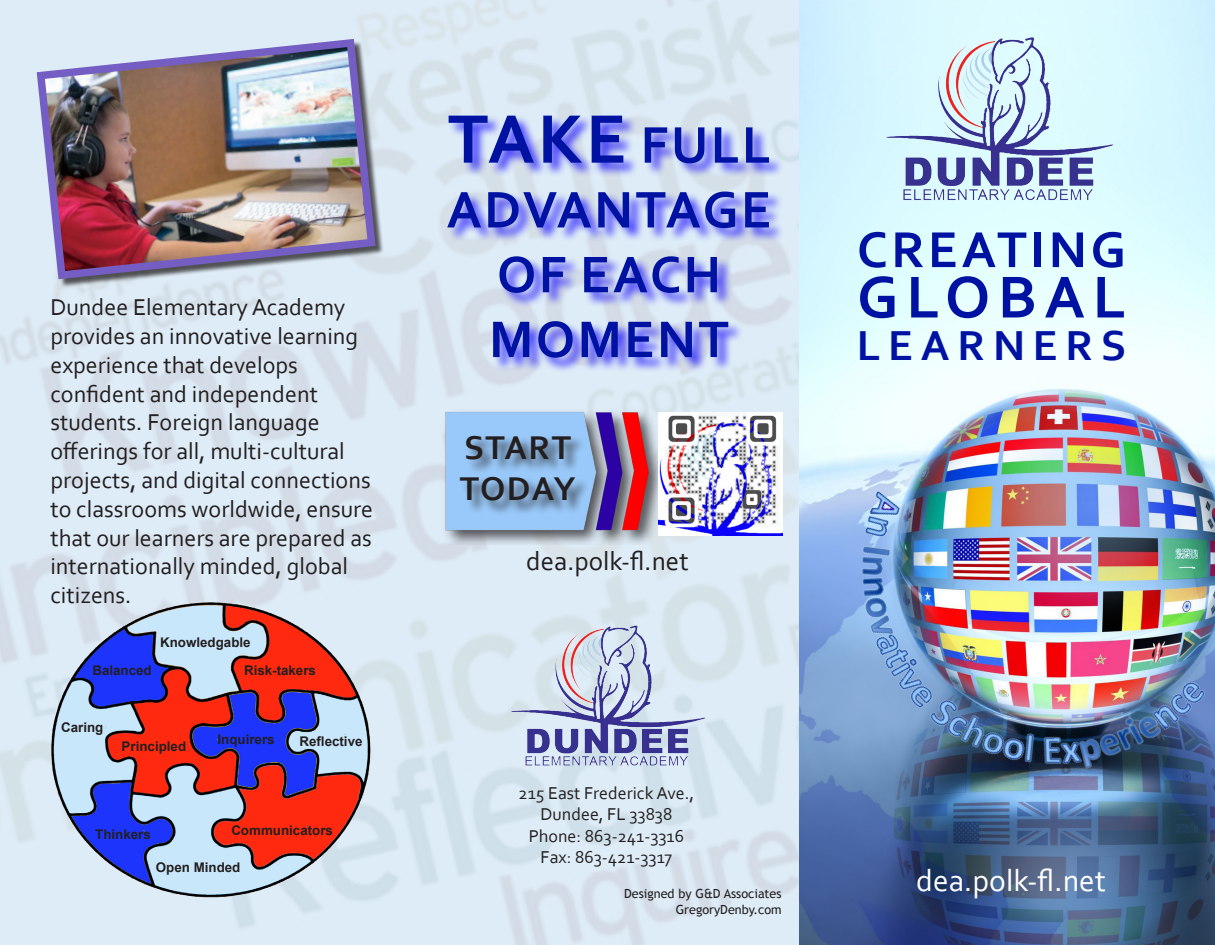
<style>
.page{position:relative;width:1215px;height:945px;background:#fff}
.page>*{position:absolute;margin:0;border:0;box-sizing:border-box;transform-origin:0 0}
.t1{font:700 72px "Corbel";color:#0012a2}
.t2{font:700 61.95px "Corbel";letter-spacing:.125em;color:#0012a2}
.t3{font:700 54px "Corbel";letter-spacing:.04em;color:#0012a2}
.t4{font:700 52.95px "Corbel";letter-spacing:.065em;color:#0012a2}
.t5{font:700 43.95px "Corbel";letter-spacing:.18em;color:#0012a2}
.t6{font:700 34.5px/41.4px "Corbel";letter-spacing:.04em;color:#231f20}
.t7{font:31.5px "Corbel";color:#fff}
.t8{font:27px "Corbel";color:#231f20}
.t9{font:24px/28.8px "Corbel";color:#231f20}
.t10{font:18px/21.6px "Corbel";color:#231f20;text-align:center}
.t11{font:700 13.35px "Arial";color:#231f20}
.t12{font:12.6px "Trebuchet MS";color:#231f20}
.t13{font:2.1px "Arial";color:#231f20}
.s1{font-size:54px}
</style>
<div class="page">
<img style="left:0;top:0;width:800px;height:945px">
<img style="left:800px;top:0;width:415px;height:945px">
<div style="left:447px;top:115px;width:338px;height:258px;background:#170cfe;opacity:.75"></div>
<div style="left:38px;top:41px;width:347px;height:247px;background:#231f20;opacity:.75"></div>
<img style="left:33px;top:35px;width:347px;height:248px">
<img style="left:37px;top:594px;width:357px;height:317px">
<img style="left:715px;top:370px;width:500px;height:547px">
<img style="left:434px;top:398px;width:230px;height:147px">
<div style="left:460px;top:435px;width:130px;height:81px;background:#231f20;opacity:.75"></div>
<img style="left:856px;top:0;width:286px;height:252px">
<img style="left:484px;top:591px;width:247px;height:220px">
<img style="left:658px;top:412px;width:125px;height:124px">
<p class="t9" style="left:50px;top:292px;width:324px">Dundee Elementary Academy provides an innovative learning experience that develops confident and independent students. Foreign language offerings for all, multi-cultural projects, and digital connections to classrooms worldwide, ensure that our learners are prepared as internationally minded, global citizens.</p>
<p class="t11" style="left:92px;top:661px;width:61px">Balanced</p>
<p class="t11" style="left:160px;top:633px;width:92px">Knowledgable</p>
<p class="t11" style="left:244px;top:661px;width:73px">Risk-takers</p>
<p class="t11" style="left:61px;top:717px;width:44px">Caring</p>
<p class="t11" style="left:122px;top:737px;width:66px">Principled</p>
<p class="t11" style="left:218px;top:730px;width:59px">Inquirers</p>
<p class="t11" style="left:299px;top:732px;width:65px">Reflective</p>
<p class="t11" style="left:95px;top:824px;width:57px">Thinkers</p>
<p class="t11" style="left:231px;top:821px;width:103px">Communicators</p>
<p class="t11" style="left:156px;top:858px;width:86px">Open Minded</p>
<p class="t1" style="left:448px;top:94px;width:325px">TAKE <span class="s1">FULL</span></p>
<p class="t3" style="left:446px;top:176px;width:327px">ADVANTAGE</p>
<p class="t3" style="left:497px;top:241px;width:226px">OF EACH</p>
<p class="t3" style="left:489px;top:306px;width:242px">MOMENT</p>
<p class="t6" style="left:460px;top:426px;width:117px">START<br>TODAY</p>
<p class="t8" style="left:526px;top:545px;width:164px">dea.polk-fl.net</p>
<p class="t10" style="left:519px;top:781px;width:177px">215 East Frederick Ave.,<br>Dundee, FL 33838</p>
<p class="t10" style="left:529px;top:824px;width:157px">Phone: 863-241-3316</p>
<p class="t10" style="left:541px;top:846px;width:133px">Fax: 863-421-3317</p>
<p class="t12" style="left:624px;top:886px;width:159px">Designed by G&amp;D Associates</p>
<p class="t12" style="left:676px;top:901px;width:107px">GregoryDenby.com</p>
<p class="t13" style="left:715px;top:895px;width:4px">BR</p>
<p class="t4" style="left:857px;top:217px;width:271px">CREATING</p>
<p class="t2" style="left:857px;top:259px;width:270px">GLOBAL</p>
<p class="t5" style="left:857px;top:318px;width:271px">LEARNERS</p>
<p class="t7" style="left:916px;top:861px;width:191px">dea.polk-fl.net</p>
</div>
